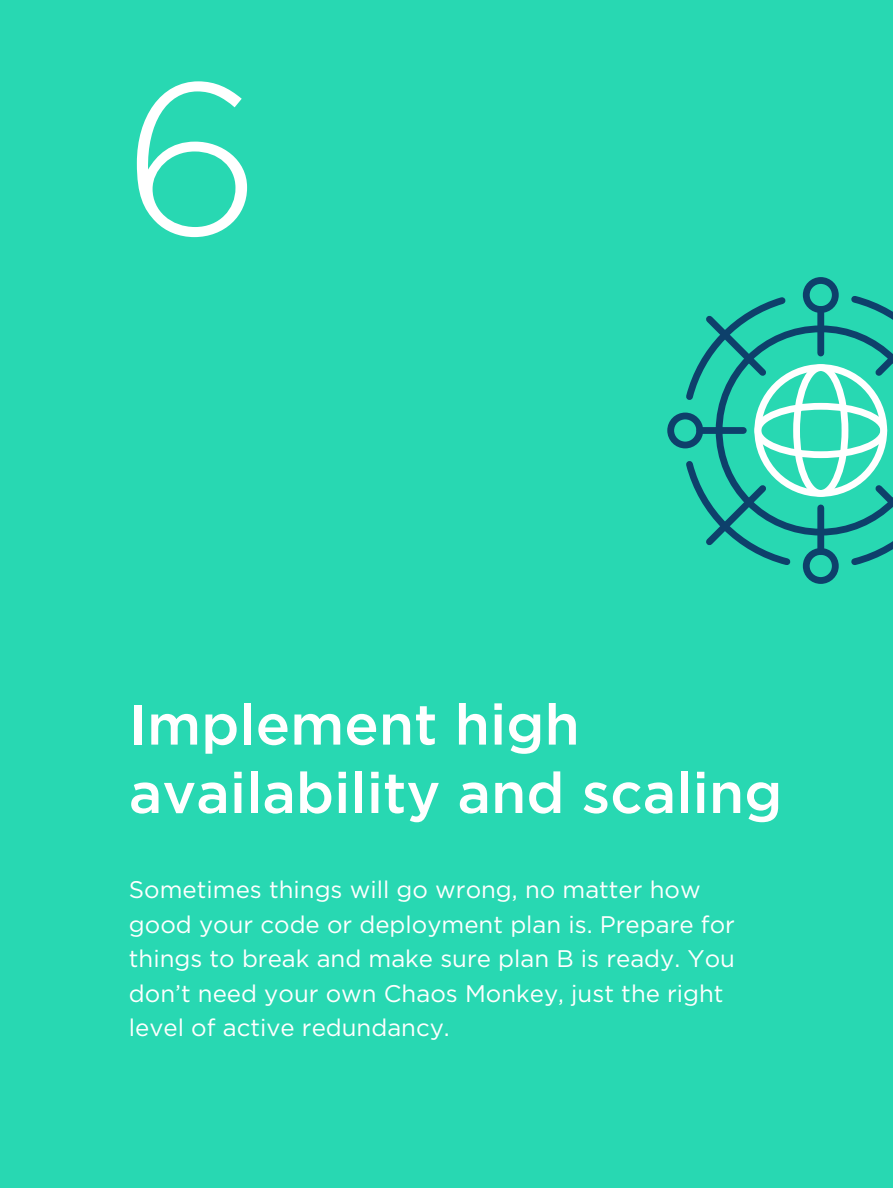
<style>
.page{position:relative;width:893px;height:1188px;background:#fff}
.page>*{position:absolute;margin:0;border:0;box-sizing:border-box;transform-origin:0 0}
.t1{font:300 215.1px "Gotham";color:#fff}
.t2{font:500 57px/68.4px "Gotham";color:#fff}
.t3{font:24px/34.5px "Gotham";color:#fff}
</style>
<div class="page">
<div style="left:0;top:0;width:892px;height:1188px;background:#28d8b2"></div>
<div style="left:802px;top:277px;width:36px;height:36px;border:7px solid #0e406b;border-radius:50%"></div>
<div style="left:802px;top:548px;width:36px;height:36px;border:7px solid #0e406b;border-radius:50%"></div>
<div style="left:667px;top:413px;width:36px;height:35px;border:7px solid #0e406b;border-radius:50%"></div>
<svg style="left:681px;top:291px;width:211px;height:279px"></svg>
<div style="left:793px;top:364px;width:55px;height:133px;border:7px solid #fff;border-radius:50%"></div>
<div style="left:754px;top:403px;width:133px;height:55px;border:7px solid #fff;border-radius:50%"></div>
<h1 class="t1" style="left:123px;top:41px;width:140px">6</h1>
<h2 class="t2" style="left:129px;top:689px;width:655px">Implement high availability and scaling</h2>
<p class="t3" style="left:129px;top:872px;width:607px">Sometimes things will go wrong, no matter how good your code or deployment plan is. Prepare for things to break and make sure plan B is ready. You don’t need your own Chaos Monkey, just the right level of active redundancy.</p>
</div>
